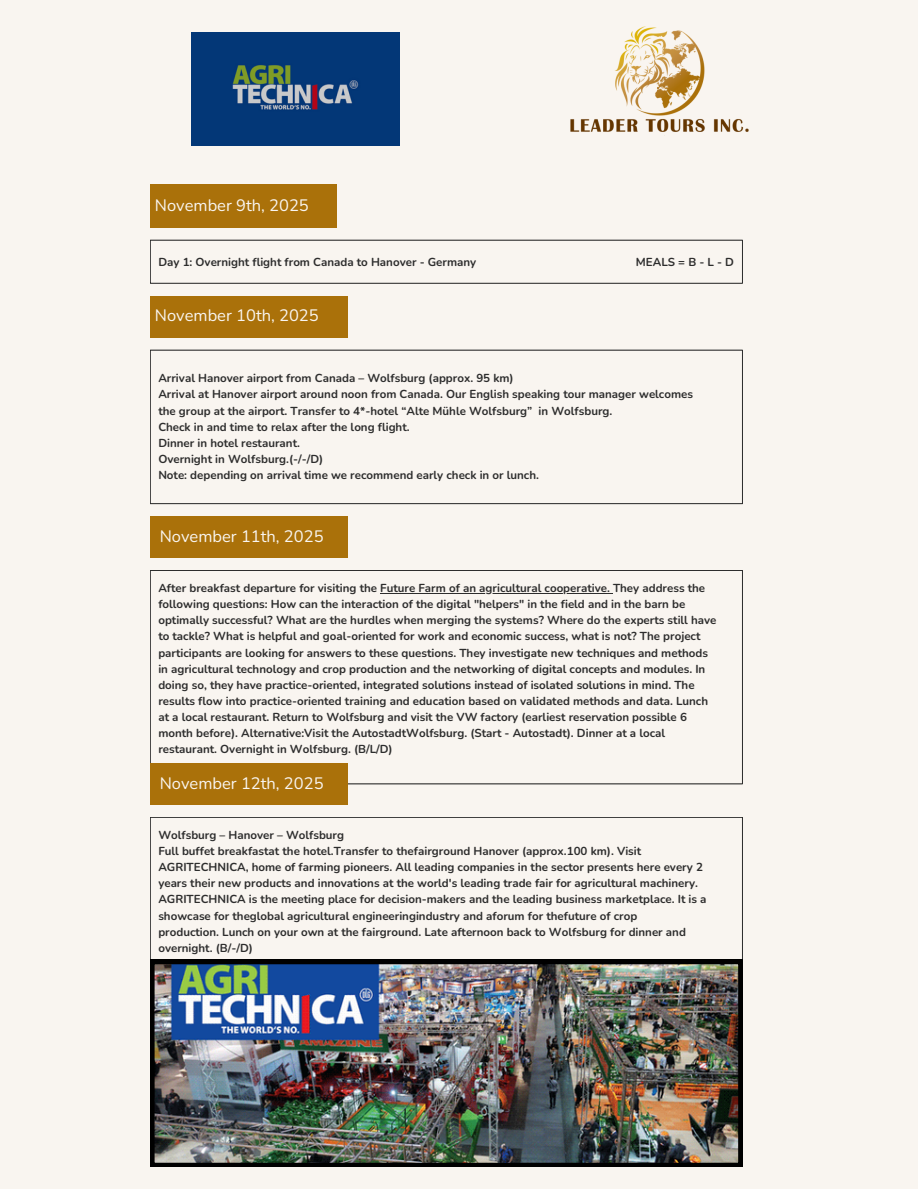
<style>
.page{position:relative;width:918px;height:1189px;background:#fff}
.page>*{position:absolute;margin:0;border:0;box-sizing:border-box;transform-origin:0 0}
.t1{font:16.5px "Nunito";color:#f9f5f0}
.t2{font:700 12.3px "Nunito";color:#5d584e}
.t3{font:700 11.55px "Nunito";color:#2d2d2d}
</style>
<div class="page">
<div style="left:0;top:0;width:918px;height:1188px;background:#f9f5f0"></div>
<img style="left:571px;top:27px;width:178px;height:105px">
<div style="left:150px;top:184px;width:187px;height:44px;background:#aa710a"></div>
<hr style="left:150px;top:240px;width:1px;height:43px;background:#2d2d2d">
<hr style="left:742px;top:240px;width:1px;height:43px;background:#2d2d2d">
<hr style="left:150px;top:240px;width:593px;height:1px;background:#2d2d2d">
<hr style="left:150px;top:283px;width:593px;height:1px;background:#2d2d2d">
<hr style="left:150px;top:350px;width:1px;height:153px;background:#2d2d2d">
<hr style="left:742px;top:350px;width:1px;height:153px;background:#2d2d2d">
<hr style="left:150px;top:350px;width:593px;height:1px;background:#2d2d2d">
<hr style="left:150px;top:503px;width:593px;height:1px;background:#2d2d2d">
<div style="left:150px;top:296px;width:197px;height:41px;background:#aa710a"></div>
<div style="left:150px;top:516px;width:197px;height:41px;background:#aa710a"></div>
<hr style="left:380px;top:592px;width:233px;height:1px;background:#2d2d2d">
<hr style="left:150px;top:570px;width:1px;height:213px;background:#2d2d2d">
<hr style="left:742px;top:570px;width:1px;height:213px;background:#2d2d2d">
<hr style="left:150px;top:570px;width:593px;height:1px;background:#2d2d2d">
<hr style="left:150px;top:783px;width:593px;height:1px;background:#2d2d2d">
<hr style="left:150px;top:817px;width:1px;height:163px;background:#2d2d2d">
<hr style="left:742px;top:817px;width:1px;height:163px;background:#2d2d2d">
<hr style="left:150px;top:816px;width:593px;height:1px;background:#2d2d2d">
<div style="left:150px;top:763px;width:197px;height:41px;background:#aa710a"></div>
<img style="left:192px;top:33px;width:208px;height:112px">
<img style="left:150px;top:959px;width:593px;height:207px">
<p class="t1" style="left:155px;top:194px;width:155px">November 9th, 2025</p>
<p class="t3" style="left:158px;top:254px;width:320px">Day 1: Overnight flight from Canada to Hanover - Germany</p>
<p class="t3" style="left:636px;top:254px;width:100px">MEALS=B-L-D</p>
<p class="t1" style="left:155px;top:304px;width:165px">November 10th, 2025</p>
<p class="t3" style="left:158px;top:370px;width:357px">Arrival Hanover airport from Canada – Wolfsburg (approx. 95 km)</p>
<p class="t3" style="left:158px;top:386px;width:536px">Arrival at Hanover airport around noon from Canada. Our English speaking tour manager welcomes</p>
<h1 class="t3" style="left:158px;top:403px;width:456px">the group at the airport. Transfer to 4*-hotel “Alte Mühle Wolfsburg” in Wolfsburg.</h1>
<p class="t3" style="left:158px;top:419px;width:253px">Check in and time to relax after the long flight.</p>
<h1 class="t3" style="left:158px;top:435px;width:143px">Dinner in hotel restaurant.</h1>
<p class="t3" style="left:158px;top:451px;width:167px">Overnight in Wolfsburg.(-/-/D)</p>
<p class="t3" style="left:158px;top:467px;width:382px">Note: depending on arrival time we recommend early check in or lunch.</p>
<p class="t1" style="left:160px;top:525px;width:165px">November 11th, 2025</p>
<p class="t3" style="left:158px;top:580px;width:548px">After breakfast departure for visiting the Future Farm of an agricultural cooperative. They address the</p>
<p class="t3" style="left:158px;top:596px;width:529px">following questions: How can the interaction of the digital "helpers" in the field and in the barn be</p>
<h1 class="t3" style="left:158px;top:612px;width:560px">optimally successful? What are the hurdles when merging the systems? Where do the experts still have</h1>
<p class="t3" style="left:158px;top:628px;width:544px">to tackle? What is helpful and goal-oriented for work and economic success, what is not? The project</p>
<p class="t3" style="left:158px;top:644px;width:551px">participants are looking for answers to these questions. They investigate new techniques and methods</p>
<p class="t3" style="left:158px;top:660px;width:549px">in agricultural technology and crop production and the networking of digital concepts and modules. In</p>
<p class="t3" style="left:158px;top:677px;width:538px">doing so, they have practice-oriented, integrated solutions instead of isolated solutions in mind. The</p>
<p class="t3" style="left:158px;top:693px;width:551px">results flow into practice-oriented training and education based on validated methods and data. Lunch</p>
<p class="t3" style="left:158px;top:709px;width:530px">at a local restaurant. Return to Wolfsburg and visit the VW factory (earliest reservation possible 6</p>
<p class="t3" style="left:158px;top:725px;width:508px">month before). Alternative:Visit the AutostadtWolfsburg. (Start - Autostadt). Dinner at a local</p>
<p class="t3" style="left:158px;top:741px;width:236px">restaurant. Overnight in Wolfsburg. (B/L/D)</p>
<h1 class="t1" style="left:160px;top:772px;width:165px">November 12th, 2025</h1>
<p class="t3" style="left:158px;top:827px;width:187px">Wolfsburg – Hanover – Wolfsburg</p>
<p class="t3" style="left:158px;top:843px;width:484px">Full buffet breakfastat the hotel.Transfer to thefairground Hanover (approx.100 km). Visit</p>
<p class="t3" style="left:158px;top:859px;width:546px">AGRITECHNICA, home of farming pioneers. All leading companies in the sector presents here every 2</p>
<h1 class="t3" style="left:158px;top:875px;width:541px">years their new products and innovations at the world's leading trade fair for agricultural machinery.</h1>
<p class="t3" style="left:158px;top:891px;width:550px">AGRITECHNICA is the meeting place for decision-makers and the leading business marketplace. It is a</p>
<p class="t3" style="left:158px;top:907px;width:480px">showcase for theglobal agricultural engineeringindustry and aforum for thefuture of crop</p>
<p class="t3" style="left:158px;top:923px;width:529px">production. Lunch on your own at the fairground. Late afternoon back to Wolfsburg for dinner and</p>
<p class="t3" style="left:158px;top:939px;width:96px">overnight. (B/-/D)</p>
<p class="t2" style="left:455px;top:1135px;width:9px">2</p>
</div>
